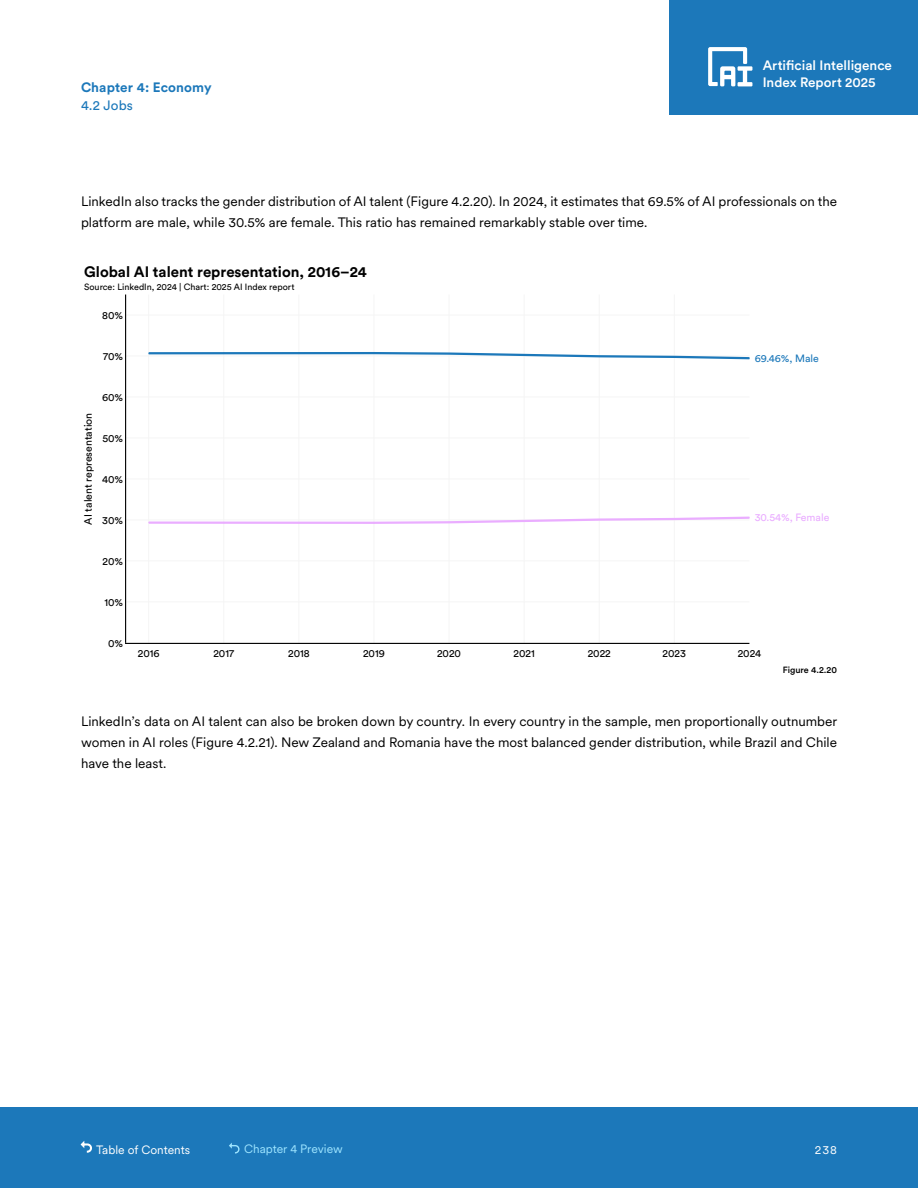
<style>
.page{position:relative;width:918px;height:1188px;background:#fff}
.page>*{position:absolute;margin:0;border:0;box-sizing:border-box;transform-origin:0 0}
.t1{font:700 15px "Circular Std";color:#000}
.t2{font:13.5px/21px "Circular XX";color:#000}
.t3{font:500 13.5px/16.5px "Circular Std";color:#fff}
.t4{font:700 13.5px "Circular Std";letter-spacing:.01em;color:#1c78ba}
.t5{font:13.5px "Circular Std";color:#1c78ba}
.t6{font:12px "Circular XX";color:#fff}
.t7{font:12px "Circular XX";color:#9de4ff}
.t8{font:10.5px "Circular Std";color:#000}
.t9{font:10.5px "Circular Std";color:#eaadff}
.t10{font:10.5px "Circular Std";color:#1c78ba}
.t11{font:9px "Circular Std";color:#000}
.t12{font:500 9px "Circular Std";color:#000}
</style>
<div class="page">
<div style="left:0;top:1107px;width:918px;height:81px;background:#1c78ba"></div>
<div style="left:670px;top:0;width:248px;height:114px;background:#1c78ba"></div>
<svg style="left:708px;top:47px;width:44px;height:39px"></svg>
<svg style="left:81px;top:1141px;width:11px;height:12px"></svg>
<svg style="left:229px;top:1143px;width:11px;height:11px"></svg>
<hr style="left:148px;top:295px;width:1px;height:348px;background:#f5f5f5">
<hr style="left:224px;top:295px;width:1px;height:348px;background:#f5f5f5">
<hr style="left:299px;top:295px;width:1px;height:348px;background:#f5f5f5">
<hr style="left:374px;top:295px;width:1px;height:348px;background:#f5f5f5">
<hr style="left:449px;top:295px;width:1px;height:348px;background:#f5f5f5">
<hr style="left:524px;top:295px;width:1px;height:348px;background:#f5f5f5">
<hr style="left:599px;top:295px;width:1px;height:348px;background:#f5f5f5">
<hr style="left:674px;top:295px;width:1px;height:348px;background:#f5f5f5">
<hr style="left:126px;top:602px;width:623px;height:1px;background:#f5f5f5">
<hr style="left:126px;top:561px;width:623px;height:1px;background:#f5f5f5">
<hr style="left:126px;top:520px;width:623px;height:1px;background:#f5f5f5">
<hr style="left:126px;top:479px;width:623px;height:1px;background:#f5f5f5">
<hr style="left:126px;top:438px;width:623px;height:1px;background:#f5f5f5">
<hr style="left:126px;top:397px;width:623px;height:1px;background:#f5f5f5">
<hr style="left:126px;top:356px;width:623px;height:1px;background:#f5f5f5">
<hr style="left:126px;top:315px;width:623px;height:1px;background:#f5f5f5">
<svg style="left:148px;top:516px;width:602px;height:8px"></svg>
<svg style="left:148px;top:352px;width:602px;height:8px"></svg>
<hr style="left:125px;top:643px;width:624px;height:1px;background:#000">
<hr style="left:125px;top:295px;width:1px;height:348px;background:#000">
<p class="t4" style="left:81px;top:78px;width:132px">Chapter 4: Economy</p>
<p class="t5" style="left:81px;top:97px;width:53px">4.2 Jobs</p>
<p class="t3" style="left:763px;top:57px;width:131px">Artificial Intelligence<br>Index Report 2025</p>
<p class="t2" style="left:81px;top:191px;width:758px">LinkedIn also tracks the gender distribution of AI talent (Figure 4.2.20). In 2024, it estimates that 69.5% of AI professionals on the platform are male, while 30.5% are female. This ratio has remained remarkably stable over time.</p>
<p class="t1" style="left:84px;top:262px;width:284px">Global AI talent representation, 2016–24</p>
<p class="t11" style="left:84px;top:281px;width:212px">Source: LinkedIn, 2024 | Chart: 2025 AI Index report</p>
<p class="t8" style="left:102px;top:309px;width:22px">80%</p>
<p class="t8" style="left:103px;top:350px;width:21px">70%</p>
<p class="t8" style="left:82px;top:525px;width:113px;rotate:-90deg">AI talent representation</p>
<p class="t8" style="left:102px;top:391px;width:22px">60%</p>
<p class="t8" style="left:102px;top:432px;width:22px">50%</p>
<p class="t8" style="left:102px;top:473px;width:22px">40%</p>
<p class="t8" style="left:102px;top:514px;width:22px">30%</p>
<p class="t8" style="left:103px;top:555px;width:22px">20%</p>
<p class="t8" style="left:104px;top:595px;width:20px">10%</p>
<p class="t8" style="left:108px;top:636px;width:16px">0%</p>
<p class="t10" style="left:755px;top:352px;width:66px">69.46%, Male</p>
<p class="t9" style="left:755px;top:511px;width:76px">30.54%, Female</p>
<p class="t8" style="left:138px;top:647px;width:23px">2016</p>
<p class="t8" style="left:213px;top:647px;width:22px">2017</p>
<p class="t8" style="left:288px;top:647px;width:23px">2018</p>
<p class="t8" style="left:363px;top:647px;width:23px">2019</p>
<p class="t8" style="left:437px;top:647px;width:25px">2020</p>
<p class="t8" style="left:513px;top:647px;width:23px">2021</p>
<p class="t8" style="left:588px;top:647px;width:25px">2022</p>
<p class="t8" style="left:663px;top:647px;width:25px">2023</p>
<p class="t8" style="left:738px;top:647px;width:25px">2024</p>
<p class="t12" style="left:783px;top:665px;width:56px">Figure 4.2.20</p>
<p class="t2" style="left:81px;top:710px;width:758px;text-align:justify">LinkedIn’s data on AI talent can also be broken down by country. In every country in the sample, men proportionally outnumber women in AI roles (Figure 4.2.21). New Zealand and Romania have the most balanced gender distribution, while Brazil and Chile have the least.</p>
<p class="t6" style="left:96px;top:1141px;width:95px">Table of Contents</p>
<p class="t7" style="left:244px;top:1141px;width:100px">Chapter 4 Preview</p>
<p class="t6" style="left:815px;top:1141px;width:24px">238</p>
</div>
